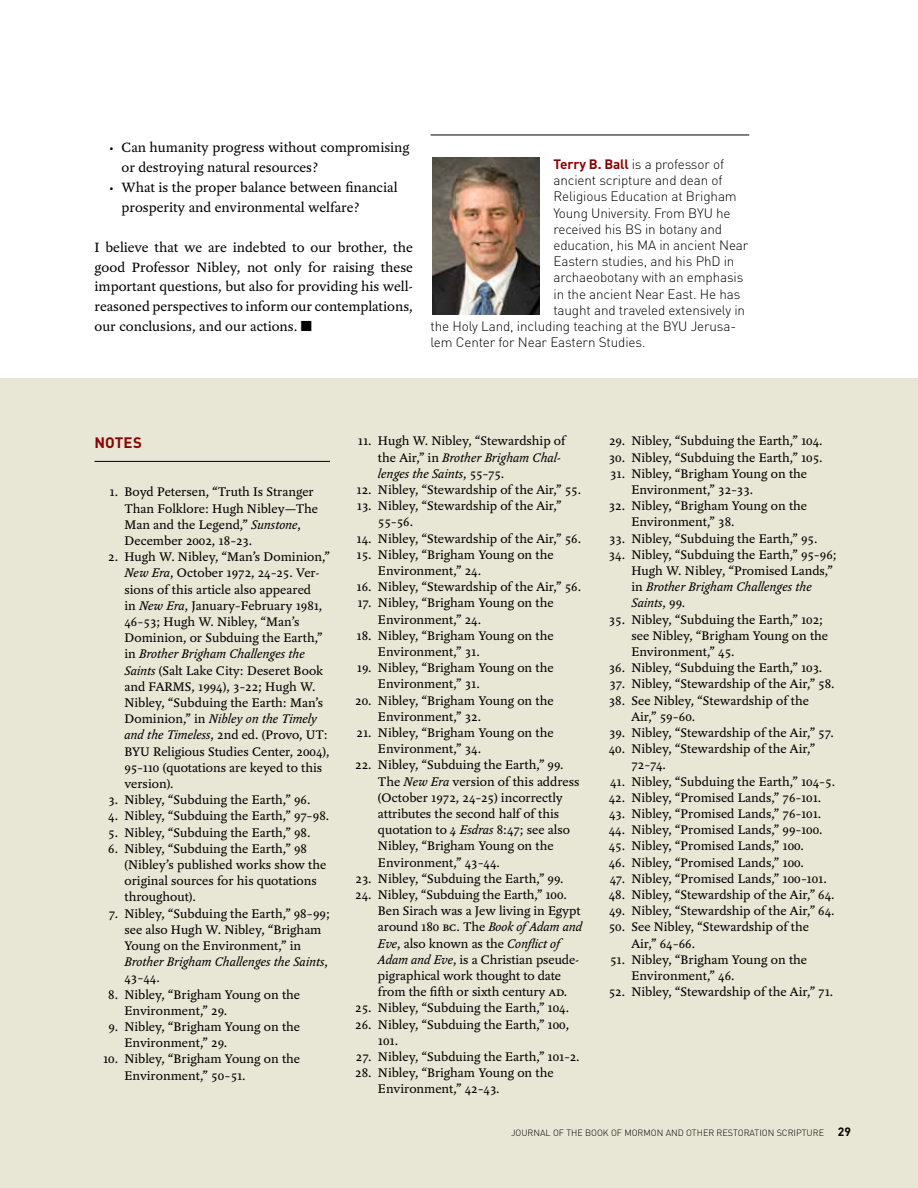
<style>
.page{position:relative;width:918px;height:1188px;background:#fff}
.page>*{position:absolute;margin:0;border:0;box-sizing:border-box;transform-origin:0 0}
.t1{font:700 15px "DIN";letter-spacing:.005em;color:#8b0304}
.t2{font:14.7px/20px "Yoga Pro";color:#000}
.t3{font:13.5px/16.2px "Yoga Pro";color:#000}
.t4{font:300 13.5px "DIN";letter-spacing:-.01em;color:#000}
.t5{font:300 9px "DIN";color:#000}
.s1{font-weight:700;color:#8b0304}
.s2{font-style:italic}
.s3{font-weight:700;font-size:12px}
</style>
<div class="page">
<div style="left:0;top:378px;width:918px;height:810px;background:#e8e6d4"></div>
<hr style="left:94px;top:461px;width:236px;height:1px;background:#000">
<hr style="left:431px;top:135px;width:318px;height:1px;background:#000">
<img style="left:432px;top:158px;width:108px;height:156px">
<p class="t2" style="left:122px;top:138px;width:289px;text-indent:-12px">• Can humanity progress without compromising or destroying natural resources?</p>
<p class="t2" style="left:122px;top:178px;width:277px;text-indent:-12px">• What is the proper balance between financial prosperity and environmental welfare?</p>
<p class="t2" style="left:95px;top:238px;width:320px;text-align:justify">I believe that we are indebted to our brother, the good Professor Nibley, not only for raising these important questions, but also for providing his well&shy;reasoned perspectives to inform our contemplations, our conclusions, and our actions. ■</p>
<p class="t4" style="left:554px;top:156px;width:172px"><span class="s1">Terry B. Ball</span> is a professor of</p>
<p class="t4" style="left:554px;top:172px;width:171px">ancient scripture and dean of</p>
<p class="t4" style="left:554px;top:188px;width:185px">Religious Education at Brigham</p>
<p class="t4" style="left:554px;top:204px;width:179px">Young University. From BYU he</p>
<p class="t4" style="left:554px;top:221px;width:170px">received his BS in botany and</p>
<p class="t4" style="left:554px;top:237px;width:196px">education, his MA in ancient Near</p>
<p class="t4" style="left:554px;top:253px;width:183px">Eastern studies, and his PhD in</p>
<p class="t4" style="left:554px;top:269px;width:191px">archaeobotany with an emphasis</p>
<p class="t4" style="left:554px;top:285px;width:188px">in the ancient Near East. He has</p>
<p class="t4" style="left:554px;top:302px;width:193px">taught and traveled extensively in</p>
<p class="t4" style="left:431px;top:318px;width:307px">the Holy Land, including teaching at the BYU Jerusa-</p>
<p class="t4" style="left:431px;top:334px;width:216px">lem Center for Near Eastern Studies.</p>
<p class="t1" style="left:94px;top:432px;width:49px">NOTES</p>
<p class="t3" style="left:124px;top:484px;width:195px;text-indent:-15px">1. Boyd Petersen, “Truth Is Stranger<br>Than Folklore: Hugh Nibley—The<br>Man and the Legend,” <span class="s2">Sunstone</span>,<br>December 2002, 18–23.</p>
<p class="t3" style="left:124px;top:549px;width:207px;text-indent:-16px">2. Hugh W. Nibley, “Man’s Dominion,” <span class="s2">New Era</span>, October 1972, 24–25. Ver&shy;sions of this article also appeared<br>in <span class="s2">New Era</span>, January–February 1981, 46–53; Hugh W. Nibley, “Man’s Dominion, or Subduing the Earth,” in <span class="s2">Brother Brigham Challenges the Saints</span> (Salt Lake City: Deseret Book and FARMS, 1994), 3–22; Hugh W.<br>Nibley, “Subduing the Earth: Man’s Dominion,” in <span class="s2">Nibley on the Timely and the Timeless</span>, 2nd ed. (Provo, UT:<br>BYU Religious Studies Center, 2004), 95–110 (quotations are keyed to this version).</p>
<p class="t3" style="left:109px;top:792px;width:203px">3. Nibley, “Subduing the Earth,” 96.</p>
<p class="t3" style="left:108px;top:808px;width:222px">4. Nibley, “Subduing the Earth,” 97–98.</p>
<p class="t3" style="left:108px;top:825px;width:204px">5. Nibley, “Subduing the Earth,” 98.</p>
<p class="t3" style="left:124px;top:841px;width:203px;text-indent:-16px">6. Nibley, “Subduing the Earth,” 98 (Nibley’s published works show the original sources for his quotations throughout).</p>
<p class="t3" style="left:124px;top:906px;width:207px;text-indent:-16px">7. Nibley, “Subduing the Earth,” 98–99; see also Hugh W. Nibley, “Brigham<br>Young on the Environment,” in<br><span class="s2">Brother Brigham Challenges the Saints</span>,<br>43–44.</p>
<p class="t3" style="left:124px;top:987px;width:177px;text-indent:-16px">8. Nibley, “Brigham Young on the<br>Environment,” 29.</p>
<p class="t3" style="left:124px;top:1019px;width:177px;text-indent:-16px">9. Nibley, “Brigham Young on the<br>Environment,” 29.</p>
<p class="t3" style="left:124px;top:1051px;width:177px;text-indent:-21px">10. Nibley, “Brigham Young on the<br>Environment,” 50–51.</p>
<p class="t3" style="left:378px;top:434px;width:189px;text-indent:-20px">11. Hugh W. Nibley, “Stewardship of the Air,” in <span class="s2">Brother Brigham Chal&shy;lenges the Saints</span>, 55–75.</p>
<p class="t3" style="left:357px;top:482px;width:226px">12. Nibley, “Stewardship of the Air,” 55.</p>
<p class="t3" style="left:378px;top:498px;width:185px;text-indent:-21px">13. Nibley, “Stewardship of the Air,”<br>55–56.</p>
<p class="t3" style="left:357px;top:531px;width:226px">14. Nibley, “Stewardship of the Air,” 56.</p>
<p class="t3" style="left:378px;top:547px;width:177px;text-indent:-21px">15. Nibley, “Brigham Young on the<br>Environment,” 24.</p>
<p class="t3" style="left:357px;top:579px;width:226px">16. Nibley, “Stewardship of the Air,” 56.</p>
<p class="t3" style="left:378px;top:596px;width:177px;text-indent:-21px">17. Nibley, “Brigham Young on the<br>Environment,” 24.</p>
<p class="t3" style="left:378px;top:628px;width:177px;text-indent:-21px">18. Nibley, “Brigham Young on the<br>Environment,” 31.</p>
<p class="t3" style="left:378px;top:660px;width:177px;text-indent:-21px">19. Nibley, “Brigham Young on the<br>Environment,” 31.</p>
<p class="t3" style="left:378px;top:693px;width:177px;text-indent:-23px">20. Nibley, “Brigham Young on the<br>Environment,” 32.</p>
<p class="t3" style="left:378px;top:725px;width:177px;text-indent:-21px">21. Nibley, “Brigham Young on the<br>Environment,” 34.</p>
<p class="t3" style="left:378px;top:758px;width:203px;text-indent:-23px">22. Nibley, “Subduing the Earth,” 99.<br>The <span class="s2">New Era</span> version of this address (October 1972, 24–25) incorrectly attributes the second half of this quotation to <span class="s2">4 Esdras</span> 8:47; see also<br>Nibley, “Brigham Young on the<br>Environment,” 43–44.</p>
<p class="t3" style="left:356px;top:871px;width:210px">23. Nibley, “Subduing the Earth,” 99.</p>
<p class="t3" style="left:378px;top:887px;width:206px;text-indent:-23px">24. Nibley, “Subduing the Earth,” 100.<br>Ben Sirach was a Jew living in Egypt around 180 bc. The <span class="s2">Book of Adam and Eve</span>, also known as the <span class="s2">Conflict of Adam and Eve</span>, is a Christian pseude&shy;pigraphical work thought to date from the fifth or sixth century ad.</p>
<p class="t3" style="left:355px;top:1001px;width:215px">25. Nibley, “Subduing the Earth,” 104.</p>
<p class="t3" style="left:378px;top:1017px;width:193px;text-indent:-23px">26. Nibley, “Subduing the Earth,” 100,<br>101.</p>
<p class="t3" style="left:356px;top:1049px;width:225px">27. Nibley, “Subduing the Earth,” 101–2.</p>
<p class="t3" style="left:378px;top:1065px;width:177px;text-indent:-23px">28. Nibley, “Brigham Young on the<br>Environment,” 42–43.</p>
<p class="t3" style="left:609px;top:434px;width:215px">29. Nibley, “Subduing the Earth,” 104.</p>
<p class="t3" style="left:609px;top:450px;width:215px">30. Nibley, “Subduing the Earth,” 105.</p>
<p class="t3" style="left:631px;top:466px;width:177px;text-indent:-21px">31. Nibley, “Brigham Young on the<br>Environment,” 32–33.</p>
<p class="t3" style="left:631px;top:498px;width:177px;text-indent:-23px">32. Nibley, “Brigham Young on the<br>Environment,” 38.</p>
<p class="t3" style="left:609px;top:531px;width:210px">33. Nibley, “Subduing the Earth,” 95.</p>
<p class="t3" style="left:631px;top:547px;width:207px;text-indent:-23px">34. Nibley, “Subduing the Earth,” 95–96;<br>Hugh W. Nibley, “Promised Lands,” in <span class="s2">Brother Brigham Challenges the<br>Saints</span>, 99.</p>
<p class="t3" style="left:631px;top:612px;width:198px;text-indent:-23px">35. Nibley, “Subduing the Earth,” 102; see Nibley, “Brigham Young on the<br>Environment,” 45.</p>
<p class="t3" style="left:609px;top:660px;width:215px">36. Nibley, “Subduing the Earth,” 103.</p>
<p class="t3" style="left:609px;top:677px;width:227px">37. Nibley, “Stewardship of the Air,” 58.</p>
<p class="t3" style="left:631px;top:693px;width:179px;text-indent:-23px">38. See Nibley, “Stewardship of the<br>Air,” 59–60.</p>
<p class="t3" style="left:609px;top:725px;width:226px">39. Nibley, “Stewardship of the Air,” 57.</p>
<p class="t3" style="left:631px;top:741px;width:185px;text-indent:-23px">40. Nibley, “Stewardship of the Air,”<br>72–74.</p>
<p class="t3" style="left:610px;top:774px;width:227px">41. Nibley, “Subduing the Earth,” 104–5.</p>
<p class="t3" style="left:609px;top:790px;width:214px">42. Nibley, “Promised Lands,” 76–101.</p>
<p class="t3" style="left:609px;top:806px;width:214px">43. Nibley, “Promised Lands,” 76–101.</p>
<p class="t3" style="left:609px;top:822px;width:215px">44. Nibley, “Promised Lands,” 99–100.</p>
<p class="t3" style="left:609px;top:839px;width:197px">45. Nibley, “Promised Lands,” 100.</p>
<p class="t3" style="left:609px;top:855px;width:197px">46. Nibley, “Promised Lands,” 100.</p>
<p class="t3" style="left:610px;top:871px;width:219px">47. Nibley, “Promised Lands,” 100–101.</p>
<p class="t3" style="left:609px;top:887px;width:227px">48. Nibley, “Stewardship of the Air,” 64.</p>
<p class="t3" style="left:609px;top:903px;width:227px">49. Nibley, “Stewardship of the Air,” 64.</p>
<p class="t3" style="left:631px;top:920px;width:179px;text-indent:-23px">50. See Nibley, “Stewardship of the<br>Air,” 64–66.</p>
<p class="t3" style="left:631px;top:952px;width:177px;text-indent:-21px">51. Nibley, “Brigham Young on the<br>Environment,” 46.</p>
<p class="t3" style="left:609px;top:984px;width:226px">52. Nibley, “Stewardship of the Air,” 71.</p>
<p class="t5" style="left:511px;top:1128px;width:341px">JOURNAL OF THE BOOK OF MORMON AND OTHER RESTORATION SCRIPTURE <span class="s3">29</span></p>
</div>
